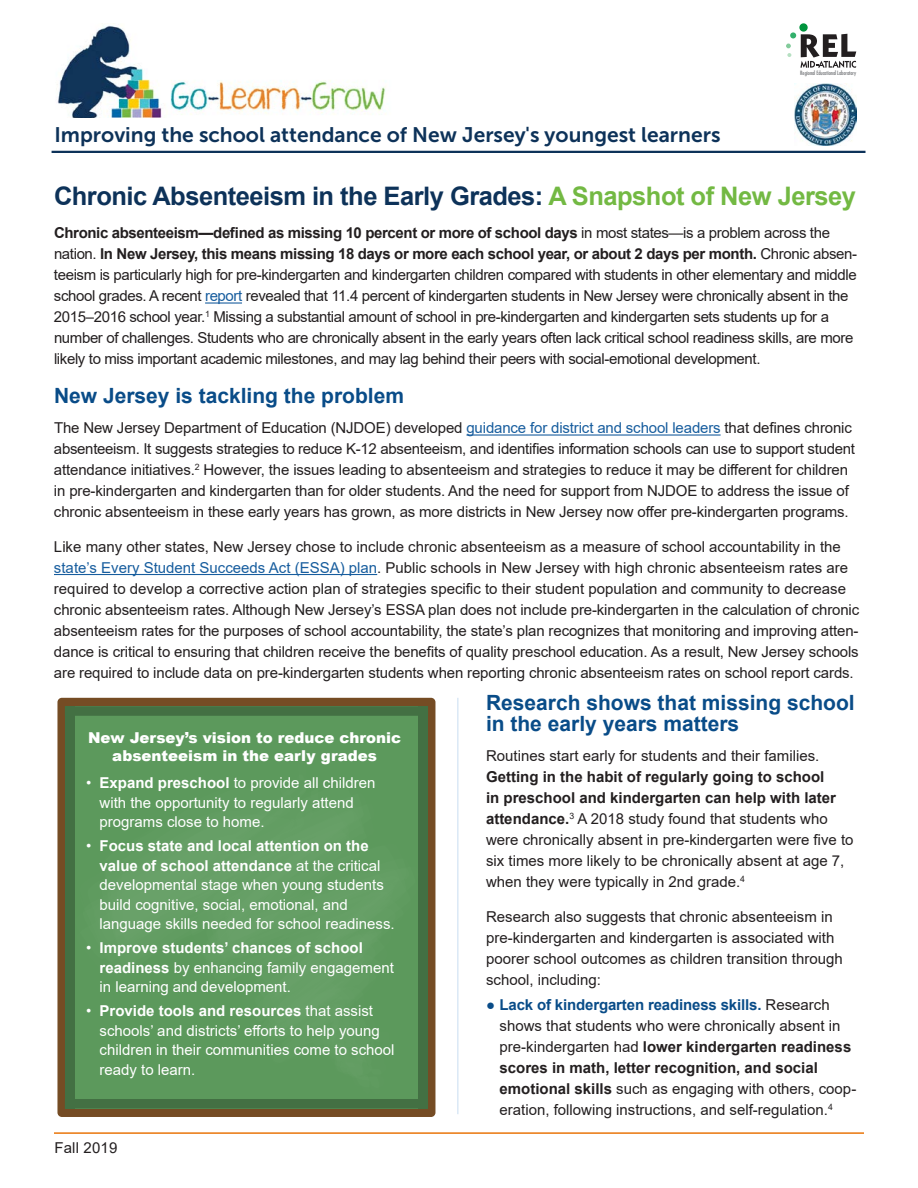
<style>
.page{position:relative;width:918px;height:1188px;background:#fff}
.page>*{position:absolute;margin:0;border:0;box-sizing:border-box;transform-origin:0 0}
.t1{font:700 25.5px "Arial";letter-spacing:-.02em;color:#0d3259}
.t2{font:700 21px/21px "Arial";color:#094c88}
.t3{font:21px "Museo Sans 700";color:#0d3259}
.t4{font:15px/21px "Arial";letter-spacing:-.01em;color:#231f20}
.t5{font:15px/19.5px "Arial";color:#fff}
.t6{font:900 15px/18px "Arial";color:#fff;text-align:center}
.t7{font:15px "Arial";letter-spacing:.01em;color:#231f20}
.t8{font:condensed 5.7px "Futura";letter-spacing:-.005em;color:#76787b}
.s1{color:#73b943}
.s2{font-weight:700}
.s3{color:#175d9e}
.s4{font-weight:700;color:#094c88}
</style>
<div class="page">
<hr style="left:52px;top:151px;width:814px;height:2px;background:#0d3259">
<img style="left:794px;top:83px;width:62px;height:62px">
<div style="left:799px;top:23px;width:9px;height:9px;background:#00943d;border-radius:50%"></div>
<svg style="left:786px;top:32px;width:70px;height:36px"></svg>
<hr style="left:54px;top:1132px;width:810px;height:2px;background:#ec892d">
<hr style="left:457px;top:698px;width:1px;height:416px;background:#cee1f3">
<hr style="left:205px;top:302px;width:37px;height:2px;background:#175d9e">
<hr style="left:466px;top:434px;width:255px;height:2px;background:#175d9e">
<hr style="left:54px;top:574px;width:323px;height:1px;background:#175d9e">
<div style="left:57px;top:698px;width:378px;height:419px;background:#754c24;border-radius:4px"></div>
<div style="left:65px;top:706px;width:363px;height:403px;background:#5c995c"></div>
<div style="left:419px;top:706px;width:9px;height:403px;background:#437043"></div>
<div style="left:65px;top:706px;width:9px;height:403px;background:#437043"></div>
<div style="left:65px;top:706px;width:363px;height:10px;background:#437043"></div>
<div style="left:65px;top:1099px;width:363px;height:10px;background:#437043"></div>
<svg style="left:112px;top:816px;width:275px;height:202px"></svg>
<svg style="left:112px;top:816px;width:139px;height:41px"></svg>
<img style="left:57px;top:25px;width:329px;height:92px">
<h2 class="t3" style="left:54px;top:123px;width:668px">Improving the school attendance of New Jersey's youngest learners</h2>
<p class="t8" style="left:800px;top:69px;width:57px">Regional Educational Laboratory</p>
<h3 class="t1" style="left:54px;top:179px;width:804px">Chronic Absenteeism in the Early Grades: <span class="s1">A Snapshot of New Jersey</span></h3>
<p class="t4" style="left:54px;top:223px;width:805px"><span class="s2">Chronic absenteeism—defined as missing 10 percent or more of school days</span> in most states—is a problem across the nation. <span class="s2">In New Jersey, this means missing 18 days or more each school year, or about 2 days per month.</span> Chronic absen&shy;teeism is particularly high for pre-kindergarten and kindergarten children compared with students in other elementary and middle school grades. A recent <span class="s3">report</span> revealed that 11.4 percent of kindergarten students in New Jersey were chronically absent in the 2015–2016 school year.<sup>1</sup> Missing a substantial amount of school in pre-kindergarten and kindergarten sets students up for a number of challenges. Students who are chronically absent in the early years often lack critical school readiness skills, are more likely to miss important academic milestones, and may lag behind their peers with social-emotional development.</p>
<h4 class="t2" style="left:54px;top:386px;width:352px">New Jersey is tackling the problem</h4>
<p class="t4" style="left:54px;top:418px;width:803px">The New Jersey Department of Education (NJDOE) developed <span class="s3">guidance for district and school leaders</span> that defines chronic absenteeism. It suggests strategies to reduce K-12 absenteeism, and identifies information schools can use to support student attendance initiatives.<sup>2</sup> However, the issues leading to absenteeism and strategies to reduce it may be different for children in pre-kindergarten and kindergarten than for older students. And the need for support from NJDOE to address the issue of chronic absenteeism in these early years has grown, as more districts in New Jersey now offer pre-kindergarten programs.</p>
<p class="t4" style="left:54px;top:536px;width:807px">Like many other states, New Jersey chose to include chronic absenteeism as a measure of school accountability in the <span class="s3">state’s Every Student Succeeds Act (ESSA) plan</span>. Public schools in New Jersey with high chronic absenteeism rates are required to develop a corrective action plan of strategies specific to their student population and community to decrease chronic absenteeism rates. Although New Jersey’s ESSA plan does not include pre-kindergarten in the calculation of chronic absenteeism rates for the purposes of school accountability, the state’s plan recognizes that monitoring and improving atten&shy;dance is critical to ensuring that children receive the benefits of quality preschool education. As a result, New Jersey schools are required to include data on pre-kindergarten students when reporting chronic absenteeism rates on school report cards.</p>
<h4 class="t2" style="left:486px;top:692px;width:370px">Research shows that missing school in the early years matters</h4>
<p class="t4" style="left:486px;top:745px;width:369px">Routines start early for students and their families.<br><span class="s2">Getting in the habit of regularly going to school<br>in preschool and kindergarten can help with later attendance.</span><sup>3</sup> A 2018 study found that students who were chronically absent in pre-kindergarten were five to six times more likely to be chronically absent at age 7, when they were typically in 2nd grade.<sup>4</sup></p>
<p class="t4" style="left:486px;top:906px;width:358px">Research also suggests that chronic absenteeism in pre-kindergarten and kindergarten is associated with poorer school outcomes as children transition through school, including:</p>
<p class="t4" style="left:500px;top:994px;width:358px;text-indent:-14px"><span class="s4">● Lack of kindergarten readiness skills.</span> Research shows that students who were chronically absent in pre-kindergarten had <span class="s2">lower kindergarten readiness scores in math, letter recognition, and social emotional skills</span> such as engaging with others, coop&shy;eration, following instructions, and self-regulation.<sup>4</sup></p>
<p class="t6" style="left:88px;top:729px;width:315px">New Jersey’s vision to reduce chronic absenteeism in the early grades</p>
<p class="t5" style="left:100px;top:773px;width:277px;text-indent:-14px">• <span class="s2">Expand preschool</span> to provide all children with the opportunity to regularly attend programs close to home.</p>
<p class="t5" style="left:100px;top:836px;width:297px;text-indent:-14px">• <span class="s2">Focus state and local attention on the value of school attendance</span> at the critical developmental stage when young students build cognitive, social, emotional, and language skills needed for school readiness.</p>
<p class="t5" style="left:100px;top:938px;width:296px;text-indent:-14px">• <span class="s2">Improve students’ chances of school readiness</span> by enhancing family engagement in learning a n d development.</p>
<p class="t5" style="left:100px;top:1001px;width:297px;text-indent:-13px">• <span class="s2">Provide tools and resources</span> that assist schools’ and districts’ efforts to help young children in their communities come to school ready to learn.</p>
<p class="t7" style="left:54px;top:1138px;width:64px">Fall 2019</p>
</div>
